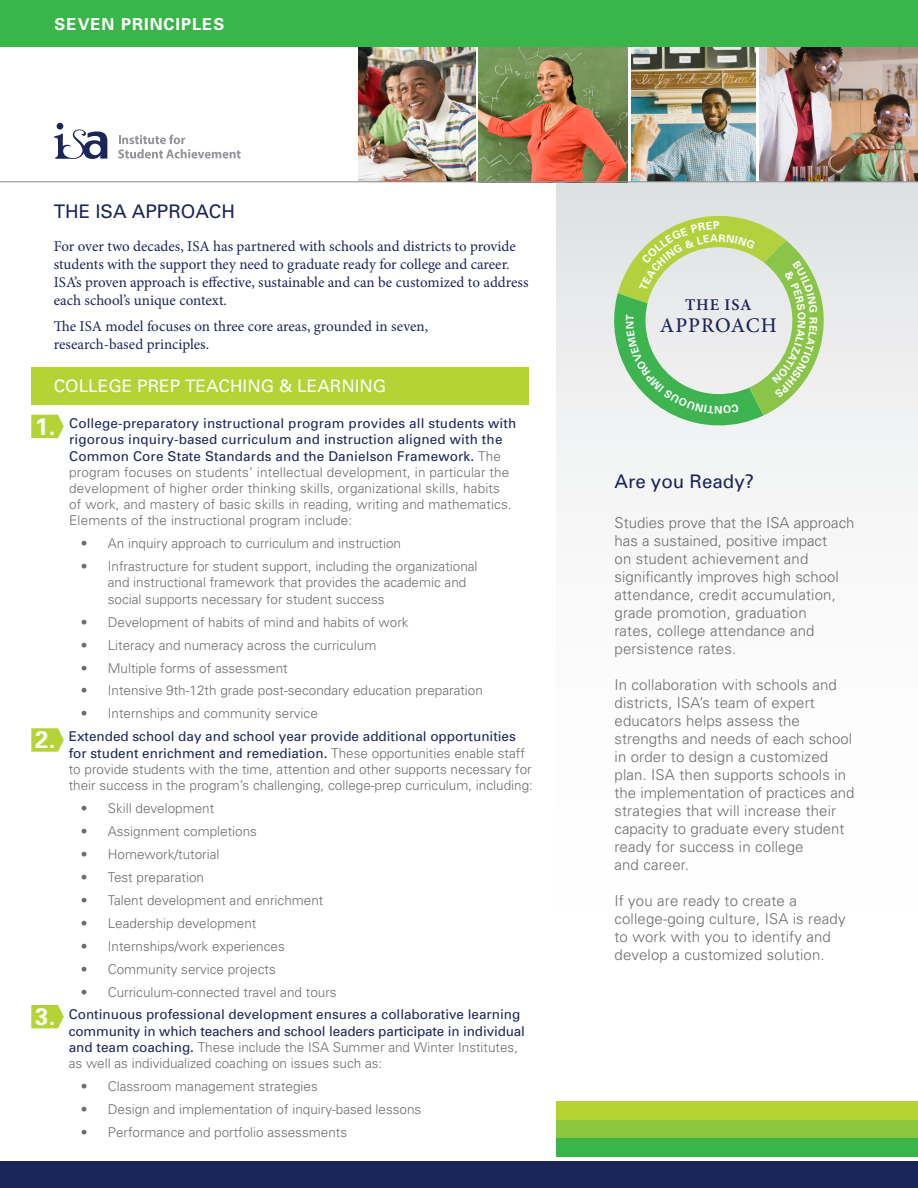
<style>
.page{position:relative;width:918px;height:1188px;background:#fff}
.page>*{position:absolute;margin:0;border:0;box-sizing:border-box;transform-origin:0 0}
.numbered_principals{font:700 24px "Univers";color:#fff}
.t1{font:500 20.85px "Minion Pro";letter-spacing:.045em;color:#1c2559}
.solutions_2nd_header{font:18.75px "Univers";color:#1c2559}
.Principal_Title{font:18.75px "Univers";color:#1c2559}
.Principal_Title-2{font:17.25px "Univers";color:#fff}
.t2{font:700 16.5px "Univers";letter-spacing:.06em;color:#fff}
.t3{font:600 16.35px "Minion Pro";letter-spacing:.05em;color:#1c2559}
.Principal_Title-3{font:300 15px/18px "Univers";letter-spacing:.01em;color:#6c6d70}
.solutions_2nd_header-2{font:15px/18px "Minion Pro";color:#1c2559}
.numbered_principals-2{font:300 13.5px/16.2px "Univers";color:#6c6d70}
.numbered_principals-3{font:13.5px/16.2px "Univers";color:#1c2559}
.t4{font:700 10.5px "Univers";color:#fff}
.s1{font-weight:400;color:#1c2559}
.s2{font-weight:300;color:#6c6d70}
</style>
<div class="page">
<div style="left:556px;top:182px;width:362px;height:1006px;background:linear-gradient(to bottom,#e8e9eb,#fff)"></div>
<div style="left:57px;top:123px;width:6px;height:7px;background:#1c2559;border-radius:50%"></div>
<svg style="left:54px;top:129px;width:53px;height:30px"></svg>
<svg style="left:118px;top:135px;width:123px;height:23px"></svg>
<img style="left:760px;top:46px;width:158px;height:135px">
<img style="left:479px;top:46px;width:148px;height:135px">
<img style="left:631px;top:46px;width:125px;height:135px">
<img style="left:358px;top:46px;width:117px;height:135px">
<hr style="left:0;top:181px;width:918px;height:1px;background:#939598">
<div style="left:0;top:0;width:918px;height:46px;background:#3ab54a"></div>
<div style="left:0;top:1161px;width:918px;height:27px;background:#1c2559"></div>
<div style="left:556px;top:1138px;width:362px;height:18px;background:#3ab54a"></div>
<div style="left:556px;top:1120px;width:362px;height:18px;background:#8bc63e"></div>
<div style="left:556px;top:1102px;width:362px;height:18px;background:#b5d334"></div>
<div style="left:31px;top:367px;width:498px;height:37px;background:#b5d334"></div>
<svg style="left:31px;top:728px;width:33px;height:24px"></svg>
<svg style="left:31px;top:1005px;width:33px;height:23px"></svg>
<svg style="left:31px;top:415px;width:33px;height:23px"></svg>
<svg style="left:609px;top:215px;width:218px;height:211px;background:#bfdbad"></svg>
<p class="t2" style="left:55px;top:14px;width:171px">SEVEN PRINCIPLES</p>
<p class="solutions_2nd_header" style="left:54px;top:200px;width:183px">THE ISA APPROACH</p>
<p class="solutions_2nd_header-2" style="left:54px;top:238px;width:476px">For over two decades, ISA has partnered with schools and districts to provide students with the support they need to graduate ready for college and career.<br>ISA’s proven approach is effective, sustainable and can be customized to address each school’s unique context.</p>
<p class="solutions_2nd_header-2" style="left:54px;top:317px;width:376px">The ISA model focuses on three core areas, grounded in seven, research-based principles.</p>
<p class="Principal_Title-2" style="left:54px;top:375px;width:334px">COLLEGE PREP TEACHING &amp; LEARNING</p>
<p class="numbered_principals-2" style="left:69px;top:415px;width:449px"><span class="s1">College-preparatory instructional program provides all students with rigorous inquiry-based curriculum and instruction aligned with the Common Core State Standards and the Danielson Framework.</span> The program focuses on students’ intellectual development, in particular the development of higher order thinking skills, organizational skills, habits<br>of work, and mastery of basic skills in reading, writing and mathematics.<br>Elements of the instructional program include:</p>
<p class="numbered_principals-2" style="left:81px;top:535px;width:322px">• An inquiry approach to curriculum and instruction</p>
<p class="numbered_principals-2" style="left:108px;top:558px;width:371px;text-indent:-27px">• Infrastructure for student support, including the organizational and instructional framework that provides the academic and social supports necessary for student success</p>
<p class="numbered_principals-2" style="left:81px;top:613px;width:329px">• Development of habits of mind and habits of work</p>
<p class="numbered_principals-2" style="left:81px;top:636px;width:297px">• Literacy and numeracy across the curriculum</p>
<p class="numbered_principals-2" style="left:81px;top:659px;width:209px">• Multiple forms of assessment</p>
<p class="numbered_principals-2" style="left:81px;top:682px;width:404px">• Intensive 9th-12th grade post-secondary education preparation</p>
<p class="numbered_principals-2" style="left:81px;top:705px;width:239px">• Internships and community service</p>
<p class="numbered_principals-2" style="left:69px;top:728px;width:466px"><span class="s1">Extended school day and school year provide additional opportunities for student enrichment and remediation.</span> These opportunities enable staff to provide students with the time, attention and other supports necessary for their success in the program’s challenging, college-prep curriculum, including:</p>
<p class="numbered_principals-2" style="left:81px;top:800px;width:135px">• Skill development</p>
<p class="numbered_principals-2" style="left:81px;top:823px;width:178px">• Assignment completions</p>
<p class="numbered_principals-2" style="left:81px;top:846px;width:140px">• Homework/tutorial</p>
<p class="numbered_principals-2" style="left:81px;top:869px;width:125px">• Test preparation</p>
<p class="numbered_principals-2" style="left:81px;top:891px;width:244px">• Talent development and enrichment</p>
<p class="numbered_principals-2" style="left:81px;top:914px;width:177px">• Leadership development</p>
<p class="numbered_principals-2" style="left:81px;top:937px;width:206px">• Internships/work experiences</p>
<p class="numbered_principals-2" style="left:81px;top:960px;width:197px">• Community service projects</p>
<p class="numbered_principals-2" style="left:81px;top:983px;width:257px">• Curriculum-connected travel and tours</p>
<p class="numbered_principals-3" style="left:69px;top:1006px;width:458px">Continuous professional development ensures a collaborative learning community in which teachers and school leaders participate in individual and team coaching. <span class="s2">These include the ISA Summer and Winter Institutes, as well as individualized coaching on issues such as:</span></p>
<p class="numbered_principals-2" style="left:81px;top:1078px;width:239px">• Classroom management strategies</p>
<p class="numbered_principals-2" style="left:81px;top:1101px;width:342px">• Design and implementation of inquiry-based lessons</p>
<p class="numbered_principals-2" style="left:81px;top:1124px;width:268px">• Performance and portfolio assessments</p>
<p class="numbered_principals" style="left:35px;top:411px;width:22px">1.</p>
<p class="numbered_principals" style="left:35px;top:724px;width:22px">2.</p>
<p class="numbered_principals" style="left:35px;top:1001px;width:22px">3.</p>
<p class="t3" style="left:685px;top:294px;width:68px">THE ISA</p>
<p class="t1" style="left:660px;top:311px;width:119px">APPROACH</p>
<p class="t4" style="left:723px;top:416px;width:10px;rotate:-180deg">N</p>
<p class="t4" style="left:820px;top:317px;width:8px;rotate:90deg">R</p>
<p class="Principal_Title" style="left:615px;top:470px;width:141px">Are you Ready?</p>
<p class="Principal_Title-3" style="left:615px;top:514px;width:242px">Studies prove that the ISA approach has a sustained, positive impact<br>on student achievement and significantly improves high school attendance, credit accumulation, grade promotion, graduation<br>rates, college attendance and persistence rates.</p>
<p class="Principal_Title-3" style="left:615px;top:676px;width:242px">In collaboration with schools and districts, ISA’s team of expert educators helps assess the strengths and needs of each school in order to design a customized plan. ISA then supports schools in the implementation of practices and strategies that will increase their capacity to graduate every student ready for success in college<br>and career.</p>
<p class="Principal_Title-3" style="left:615px;top:892px;width:233px">If you are ready to create a college-going culture, ISA is ready to work with you to identify and develop a customized solution.</p>
</div>
